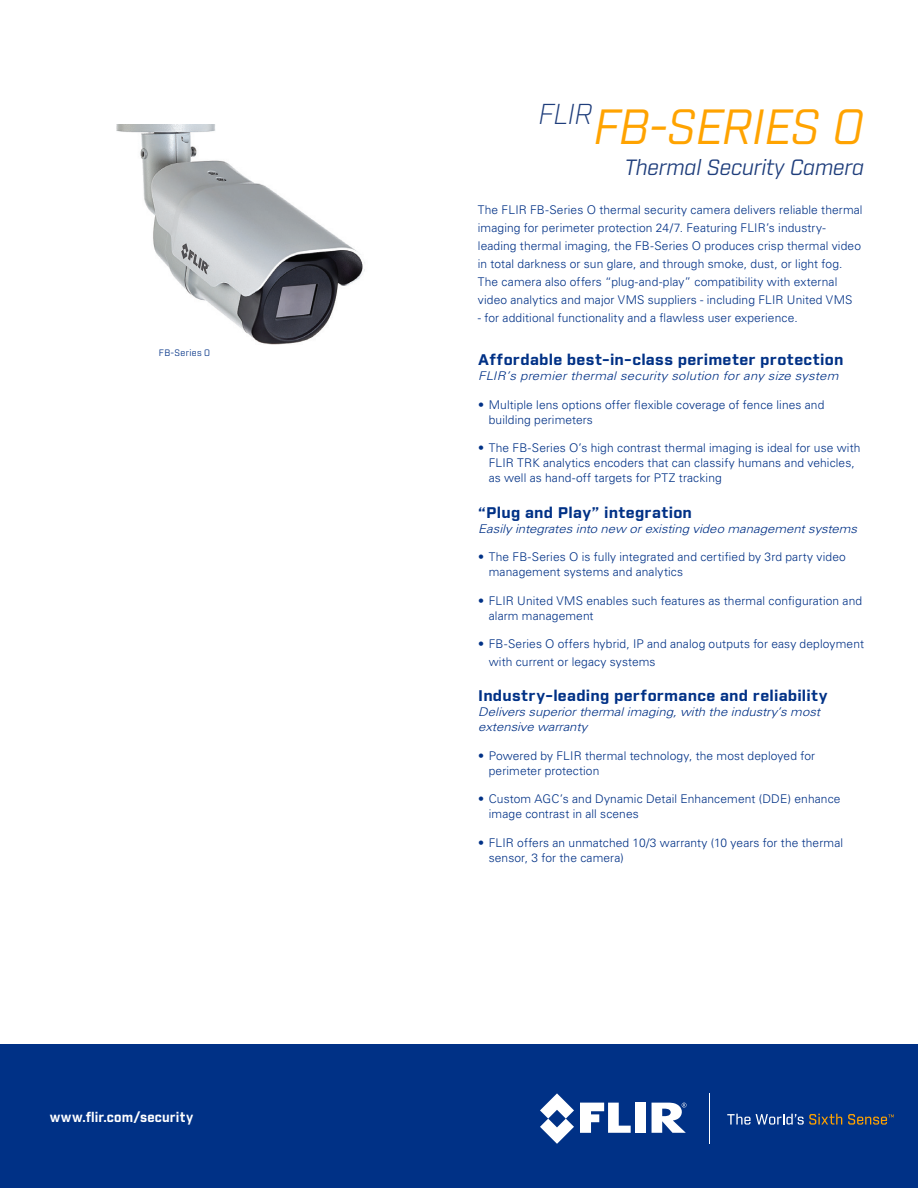
<style>
.page{position:relative;width:918px;height:1188px;background:#fff}
.page>*{position:absolute;margin:0;border:0;box-sizing:border-box;transform-origin:0 0}
.Product_Name{font:italic 48px "Industry";letter-spacing:-.025em;color:#ffa300}
.Product_Description{font:italic 21.45px "Industry";letter-spacing:-.005em;color:#1e3d7b}
.CMKV{font:700 15px "Industry";letter-spacing:.015em;color:#003186;scale:1.1 1}
.t1{font:700 13.5px "Industry";letter-spacing:.015em;color:#fff}
.bullet_points{font:300 12px/15px "Univers LT Std";letter-spacing:.01em;color:#003186}
.text{font:300 12px/18px "Univers LT Std";letter-spacing:.01em;color:#003186}
.CMKV_subtitle{font:italic 300 12px/15px "Univers LT Std";color:#003186;scale:1.1 1}
.t2{font:9px "Industry";letter-spacing:.035em;color:#003186}
</style>
<div class="page">
<div style="left:0;top:1044px;width:918px;height:144px;background:#003186"></div>
<svg style="left:580px;top:1103px;width:51px;height:30px"></svg>
<div style="left:636px;top:1103px;width:10px;height:30px;background:#fff"></div>
<svg style="left:540px;top:1093px;width:34px;height:51px"></svg>
<svg style="left:652px;top:1103px;width:35px;height:30px"></svg>
<svg style="left:727px;top:1114px;width:115px;height:11px"></svg>
<svg style="left:848px;top:1114px;width:46px;height:11px"></svg>
<hr style="left:709px;top:1093px;width:1px;height:51px;background:#fff">
<img style="left:116px;top:125px;width:249px;height:219px">
<p class="t2" style="left:159px;top:347px;width:53px">FB-Series O</p>
<p class="t1" style="left:50px;top:1109px;width:145px">www.flir.com/security</p>
<p class="Product_Name" style="left:539px;top:98px;width:327px"><sup>FLIR</sup>FB-SERIES O</p>
<p class="Product_Description" style="left:625px;top:154px;width:241px">Thermal Security Camera</p>
<p class="text" style="left:478px;top:200px;width:386px">The FLIR FB-Series O thermal security camera delivers reliable thermal imaging for perimeter protection 24/7. Featuring FLIR’s industry&shy;leading thermal imaging, the FB-Series O produces crisp thermal video in total darkness or sun glare, and through smoke, dust, or light fog.<br>The camera also offers “plug-and-play” compatibility with external video analytics and major VMS suppliers - including FLIR United VMS</p>
<p class="text" style="left:478px;top:308px;width:321px">- for additional functionality and a flawless user experience.</p>
<p class="CMKV" style="left:478px;top:351px;width:334px">Affordable best-in-class perimeter protection</p>
<p class="CMKV_subtitle" style="left:478px;top:369px;width:329px">FLIR’s premier thermal security solution for any size system</p>
<p class="bullet_points" style="left:489px;top:397px;width:337px;text-indent:-10px">• Multiple lens options offer flexible coverage of fence lines and building perimeters</p>
<p class="bullet_points" style="left:489px;top:441px;width:373px;text-indent:-10px">• The FB-Series O’s high contrast thermal imaging is ideal for use with<br>FLIR TRK analytics encoders that can classify humans and vehicles, as well as hand-off targets for PTZ tracking</p>
<p class="CMKV" style="left:478px;top:503px;width:196px">“Plug and Play” integration</p>
<p class="CMKV_subtitle" style="left:478px;top:521px;width:346px">Easily integrates into new or existing video management systems</p>
<p class="bullet_points" style="left:489px;top:549px;width:359px;text-indent:-10px">• The FB-Series O is fully integrated and certified by 3rd party video management systems and analytics</p>
<p class="bullet_points" style="left:489px;top:593px;width:375px;text-indent:-10px">• FLIR United VMS enables such features as thermal configuration and alarm management</p>
<p class="bullet_points" style="left:489px;top:635px;width:377px;line-height:18px;text-indent:-10px">• FB-Series O offers hybrid, IP and analog outputs for easy deployment with current or legacy systems</p>
<p class="CMKV" style="left:478px;top:687px;width:319px">Industry-leading performance and reliability</p>
<p class="CMKV_subtitle" style="left:478px;top:705px;width:312px">Delivers superior thermal imaging, with the industry’s most extensive warranty</p>
<p class="bullet_points" style="left:489px;top:748px;width:328px;text-indent:-10px">• Powered by FLIR thermal technology, the most deployed for perimeter protection</p>
<p class="bullet_points" style="left:489px;top:792px;width:353px;text-indent:-10px">• Custom AGC’s and Dynamic Detail Enhancement (DDE) enhance image contrast in all scenes</p>
<p class="bullet_points" style="left:489px;top:835px;width:356px;text-indent:-10px">• FLIR offers an unmatched 10/3 warranty (10 years for the thermal sensor, 3 for the camera)</p>
</div>
